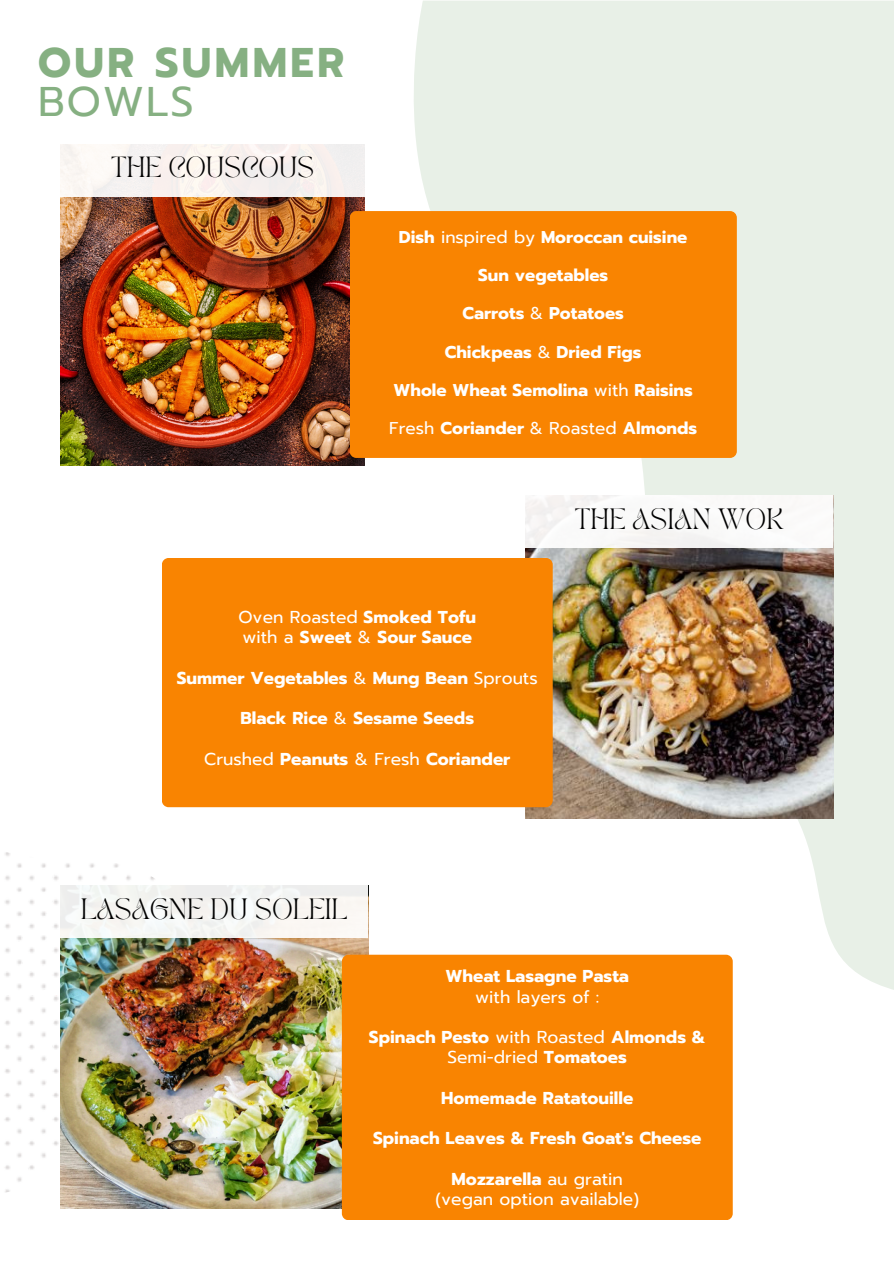
<style>
.page{position:relative;width:894px;height:1264px;background:#fff}
.page>*{position:absolute;margin:0;border:0;box-sizing:border-box;transform-origin:0 0}
.t1{font:700 41.25px/39.3px "Prompt";letter-spacing:.08em;color:#86b082}
.t2{font:20.55px "TAN PEARL Regular";color:#000}
.t3{font:20.4px "TAN PEARL Regular";color:#000}
.t4{font:700 17.1px/20.2px "Prompt";color:#fff;text-align:center}
.t5{font:17.1px "Prompt";color:#fff}
.t6{font:700 16.95px "Prompt";color:#fff}
.s1{font-weight:400}
.s2{font-weight:700}
</style>
<div class="page">
<svg style="left:413px;top:1px;width:480px;height:997px;fill:#e8f0e7"></svg>
<svg style="left:4px;top:852px;width:151px;height:343px"></svg>
<img style="left:61px;top:196px;width:303px;height:269px">
<div style="left:61px;top:144px;width:304px;height:52px;background:#f8f1ef"></div>
<div style="left:349px;top:211px;width:387px;height:247px;background:#f98401;border-radius:7px"></div>
<img style="left:61px;top:938px;width:307px;height:270px">
<div style="left:61px;top:885px;width:307px;height:53px;background:#f6f6f2"></div>
<div style="left:342px;top:954px;width:390px;height:266px;background:#f98401;border-radius:7px"></div>
<img style="left:525px;top:547px;width:307px;height:271px">
<div style="left:162px;top:558px;width:390px;height:249px;background:#f98401;border-radius:7px"></div>
<div style="left:525px;top:495px;width:307px;height:52px;background:#fff"></div>
<p class="t1" style="left:38px;top:43px;width:307px">OUR SUMMER<br><span class="s1">BOWLS</span></p>
<p class="t3" style="left:111px;top:157px;width:204px">THE COUSCOUS</p>
<p class="t6" style="left:399px;top:224px;width:290px">Dish <span class="s1">inspired by</span> Moroccan cuisine</p>
<h2 class="t6" style="left:478px;top:262px;width:132px">Sun vegetables</h2>
<h1 class="t6" style="left:462px;top:301px;width:163px">Carrots <span class="s1">&amp;</span> Potatoes</h1>
<h2 class="t6" style="left:444px;top:339px;width:198px">Chickpeas <span class="s1">&amp;</span> Dried Figs</h2>
<p class="t6" style="left:393px;top:377px;width:300px">Whole Wheat Semolina <span class="s1">with</span> Raisins</p>
<h3 class="t6" style="left:389px;top:415px;width:309px"><span class="s1">Fresh</span> Coriander <span class="s1">&amp; Roasted</span> Almonds</h3>
<h3 class="t2" style="left:574px;top:507px;width:210px">THE ASIAN WOK</h3>
<h2 class="t5" style="left:238px;top:604px;width:239px">Oven Roasted <span class="s2">Smoked Tofu</span></h2>
<p class="t4" style="left:242px;top:627px;width:231px"><span class="s1">with a</span> Sweet <span class="s1">&amp;</span> Sour Sauce</p>
<p class="t4" style="left:177px;top:668px;width:362px">Summer Vegetables <span class="s1">&amp;</span> Mung Bean <span class="s1">Sprouts</span></p>
<p class="t4" style="left:240px;top:708px;width:235px">Black Rice <span class="s1">&amp;</span> Sesame Seeds</p>
<h3 class="t4" style="left:204px;top:749px;width:307px"><span class="s1">Crushed</span> Peanuts <span class="s1">&amp; Fresh</span> Coriander</h3>
<p class="t2" style="left:81px;top:898px;width:268px">LASAGNE DU SOLEIL</p>
<p class="t4" style="left:445px;top:966px;width:185px">Wheat Lasagne Pasta</p>
<p class="t5" style="left:475px;top:983px;width:125px">with layers of :</p>
<p class="t4" style="left:369px;top:1027px;width:338px">Spinach Pesto <span class="s1">with Roasted</span> Almonds &amp;<br><span class="s1">Semi-dried</span> Tomatoes</p>
<p class="t4" style="left:441px;top:1087px;width:193px">Homemade Ratatouille</p>
<p class="t4" style="left:373px;top:1128px;width:330px">Spinach Leaves &amp; Fresh Goat's Cheese</p>
<p class="t4" style="left:451px;top:1168px;width:173px">Mozzarella <span class="s1">au gratin</span></p>
<p class="t5" style="left:435px;top:1186px;width:205px">(vegan option available)</p>
</div>
